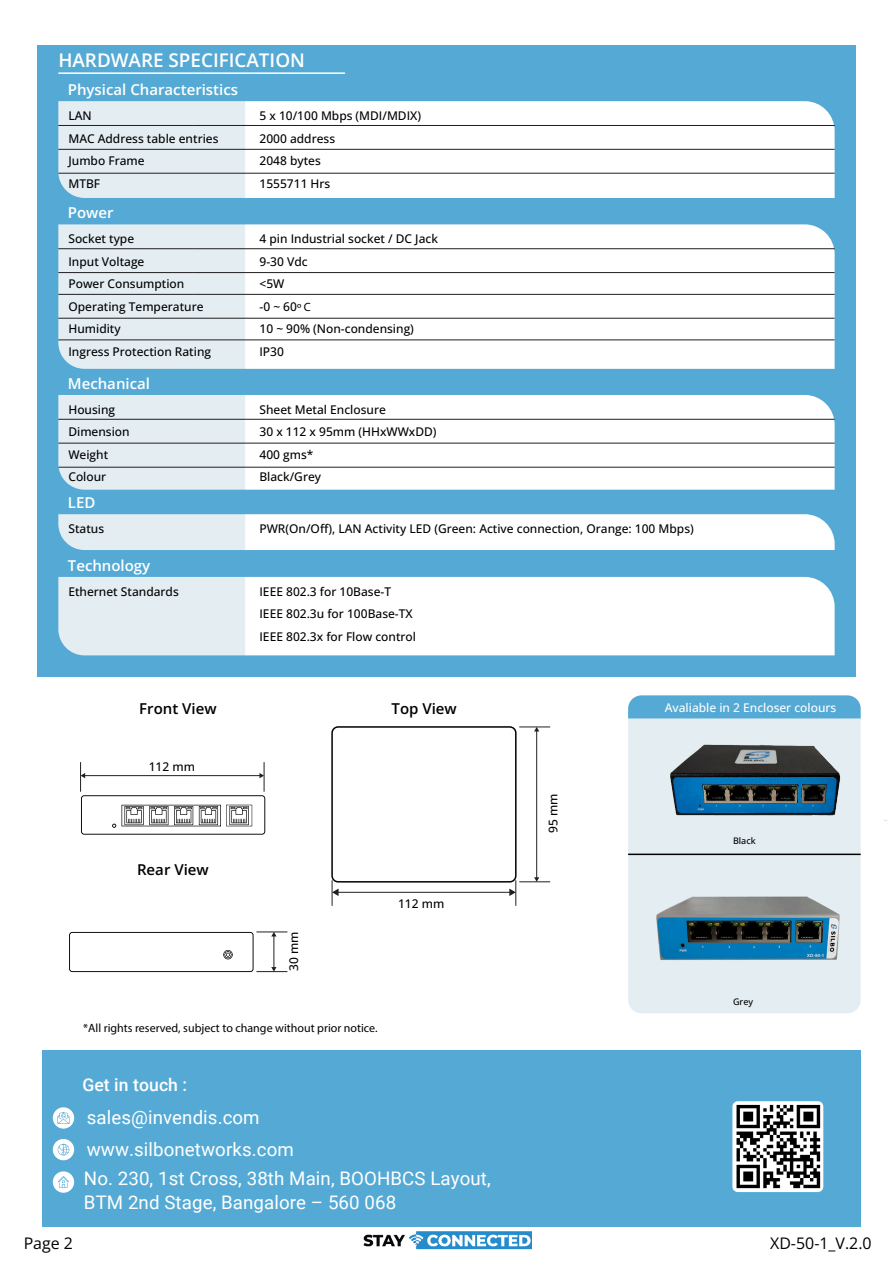
<style>
.page{position:relative;width:893px;height:1263px;background:#fff}
.page>*{position:absolute;margin:0;border:0;box-sizing:border-box;transform-origin:0 0}
.t1{font:600 18.9px "Open Sans";color:#fff}
.t2{font:18.75px/23.9px "Roboto";letter-spacing:.005em;color:#fff}
.t3{font:500 17.55px "Roboto";letter-spacing:.005em;color:#fff}
.t4{font:15.9px "Open Sans";color:#000}
.t5{font:600 15px "Open Sans";color:#fff}
.t6{font:600 15px "Open Sans";color:#000}
.t7{font:500 12px/22.5px "Open Sans";color:#000}
.t8{font:12px "Montserrat Roman";color:#000}
.t9{font:500 12px "Open Sans";color:#fff}
.t10{font:500 9px "Open Sans";color:#000}
.s1{font-family:"Myriad Pro";font-weight:400}
</style>
<div class="page">
<div style="left:37px;top:45px;width:818px;height:632px;background:#55aad5"></div>
<hr style="left:59px;top:72px;width:286px;height:2px;background:#fff">
<svg style="left:58px;top:514px;width:777px;height:36px;background:#f5f9fb"></svg>
<div style="left:58px;top:577px;width:187px;height:78px;background:#e3edf2"></div>
<div style="left:245px;top:577px;width:590px;height:78px;background:#fff"></div>
<div style="left:58px;top:395px;width:187px;height:95px;background:#e3edf2"></div>
<div style="left:245px;top:395px;width:590px;height:95px;background:#fff"></div>
<hr style="left:58px;top:419px;width:136px;height:1px;background:#221f1f">
<hr style="left:58px;top:443px;width:136px;height:1px;background:#221f1f">
<hr style="left:194px;top:419px;width:641px;height:1px;background:#221f1f">
<hr style="left:194px;top:443px;width:641px;height:1px;background:#221f1f">
<hr style="left:59px;top:467px;width:776px;height:1px;background:#221f1f">
<div style="left:58px;top:101px;width:187px;height:97px;background:#e3edf2"></div>
<div style="left:245px;top:101px;width:590px;height:97px;background:#fff"></div>
<hr style="left:58px;top:125px;width:136px;height:1px;background:#221f1f">
<hr style="left:58px;top:149px;width:136px;height:1px;background:#221f1f">
<hr style="left:58px;top:173px;width:136px;height:1px;background:#221f1f">
<hr style="left:194px;top:125px;width:641px;height:1px;background:#221f1f">
<hr style="left:194px;top:149px;width:641px;height:1px;background:#221f1f">
<hr style="left:194px;top:173px;width:641px;height:1px;background:#221f1f">
<div style="left:58px;top:224px;width:187px;height:145px;background:#e3edf2"></div>
<div style="left:245px;top:224px;width:590px;height:145px;background:#fff"></div>
<hr style="left:58px;top:248px;width:136px;height:1px;background:#221f1f">
<hr style="left:58px;top:272px;width:136px;height:1px;background:#221f1f">
<hr style="left:58px;top:294px;width:136px;height:1px;background:#221f1f">
<hr style="left:58px;top:318px;width:136px;height:1px;background:#221f1f">
<hr style="left:58px;top:339px;width:136px;height:1px;background:#221f1f">
<hr style="left:194px;top:248px;width:641px;height:1px;background:#221f1f">
<hr style="left:194px;top:272px;width:641px;height:1px;background:#221f1f">
<hr style="left:194px;top:294px;width:641px;height:1px;background:#221f1f">
<hr style="left:194px;top:318px;width:641px;height:1px;background:#221f1f">
<hr style="left:194px;top:339px;width:641px;height:1px;background:#221f1f">
<img style="left:363px;top:1231px;width:169px;height:18px">
<div style="left:43px;top:1050px;width:818px;height:176px;background:#55aad5"></div>
<div style="left:53px;top:1171px;width:21px;height:22px;background:#fff;border-radius:50%"></div>
<svg style="left:58px;top:1176px;width:11px;height:12px"></svg>
<div style="left:53px;top:1107px;width:21px;height:21px;background:#fff;border-radius:50%"></div>
<svg style="left:58px;top:1112px;width:11px;height:12px"></svg>
<div style="left:53px;top:1139px;width:21px;height:21px;background:#fff;border-radius:50%"></div>
<svg style="left:57px;top:1144px;width:12px;height:11px"></svg>
<div style="left:732px;top:1101px;width:91px;height:91px;background:#fff;border-radius:5px"></div>
<img style="left:736px;top:1104px;width:85px;height:85px">
<hr style="left:264px;top:762px;width:1px;height:30px;background:#221f1f">
<hr style="left:80px;top:762px;width:1px;height:30px;background:#221f1f">
<hr style="left:84px;top:775px;width:176px;height:1px;background:#221f1f">
<svg style="left:81px;top:773px;width:4px;height:5px"></svg>
<svg style="left:259px;top:773px;width:5px;height:5px"></svg>
<svg style="left:69px;top:932px;width:185px;height:40px"></svg>
<hr style="left:256px;top:971px;width:31px;height:1px;background:#221f1f">
<hr style="left:256px;top:931px;width:31px;height:1px;background:#221f1f">
<hr style="left:274px;top:936px;width:1px;height:32px;background:#221f1f">
<svg style="left:271px;top:932px;width:5px;height:4px"></svg>
<svg style="left:271px;top:967px;width:5px;height:4px"></svg>
<div style="left:331px;top:726px;width:186px;height:156px;border:2px solid #000;border-radius:6px"></div>
<hr style="left:337px;top:892px;width:173px;height:1px;background:#221f1f">
<svg style="left:332px;top:880px;width:7px;height:26px"></svg>
<svg style="left:509px;top:880px;width:7px;height:26px"></svg>
<hr style="left:519px;top:881px;width:31px;height:1px;background:#221f1f">
<hr style="left:519px;top:726px;width:31px;height:1px;background:#221f1f">
<hr style="left:536px;top:731px;width:1px;height:147px;background:#221f1f">
<svg style="left:534px;top:727px;width:5px;height:4px"></svg>
<svg style="left:534px;top:877px;width:5px;height:5px"></svg>
<svg style="left:81px;top:795px;width:184px;height:40px"></svg>
<svg style="left:632px;top:695px;width:225px;height:4px"></svg>
<img style="left:628px;top:699px;width:259px;height:161px">
<img style="left:630px;top:794px;width:235px;height:219px">
<h1 class="t1" style="left:58px;top:52px;width:248px">HARDWARE SPECIFICATION</h1>
<p class="t5" style="left:68px;top:83px;width:172px">Physical Characteristics</p>
<p class="t7" style="left:68px;top:104px;width:152px">LAN<br>MAC Address table entries<br>Jumbo Frame<br>MTBF</p>
<p class="t7" style="left:259px;top:104px;width:163px">5 x 10/100 Mbps (MDI/MDIX)<br>2000 address<br>2048 bytes<br>1555711 Hrs</p>
<p class="t5" style="left:68px;top:207px;width:47px">Power</p>
<p class="t7" style="left:68px;top:229px;width:144px">Socket type<br>Input Voltage<br>Power Consumption<br>Operating Temperature<br>Humidity<br>Ingress Protection Rating</p>
<p class="t7" style="left:259px;top:229px;width:180px">4 pin Industrial socket / DC Jack<br>9-30 Vdc<br>&lt;5W<br>-0 ~ 60<span class="s1">º C<br></span>10 ~ 90% (Non-condensing)<br>IP30</p>
<p class="t5" style="left:68px;top:377px;width:84px">Mechanical</p>
<p class="t7" style="left:68px;top:399px;width:63px">Housing<br>Dimension<br>Weight<br>Colour</p>
<p class="t7" style="left:259px;top:398px;width:179px">Sheet Metal Enclosure<br>30 x 112 x 95mm (HHxWWxDD)<br>400 gms*<br>Black/Grey</p>
<p class="t5" style="left:68px;top:496px;width:29px">LED</p>
<p class="t7" style="left:68px;top:519px;width:37px">Status</p>
<p class="t7" style="left:259px;top:517px;width:436px">PWR(On/Off), LAN Activity LED (Green: Active connection, Orange: 100 Mbps)</p>
<p class="t5" style="left:68px;top:559px;width:84px">Technology</p>
<p class="t7" style="left:68px;top:581px;width:112px">Ethernet Standards</p>
<p class="t7" style="left:259px;top:581px;width:158px">IEEE 802.3 for 10Base-T<br>IEEE 802.3u for 100Base-TX<br>IEEE 802.3x for Flow control</p>
<p class="t6" style="left:139px;top:703px;width:79px">Front View</p>
<p class="t7" style="left:149px;top:756px;width:48px">112 mm</p>
<p class="t6" style="left:392px;top:703px;width:67px">Top View</p>
<p class="t6" style="left:137px;top:863px;width:73px">Rear View</p>
<p class="t7" style="left:284px;top:971px;width:41px;rotate:-90deg">30 mm</p>
<p class="t7" style="left:398px;top:893px;width:48px">112 mm</p>
<p class="t8" style="left:83px;top:1024px;width:296px">*All rights reserved, subject to change without prior notice.</p>
<h3 class="t4" style="left:24px;top:1238px;width:51px">Page 2</h3>
<h3 class="t3" style="left:82px;top:1074px;width:106px">Get in touch :</h3>
<h2 class="t2" style="left:87px;top:1103px;width:209px;line-height:32.2px">sales@invendis.com www.silbonetworks.com</h2>
<h2 class="t2" style="left:84px;top:1168px;width:408px">No. 230, 1st Cross, 38th Main, BOOHBCS Layout,<br>BTM 2nd Stage, Bangalore ñ 560 068</h2>
<p class="t7" style="left:543px;top:833px;width:41px;rotate:-90deg">95 mm</p>
<p class="t9" style="left:665px;top:703px;width:173px">Avaliable in 2 Encloser colours</p>
<p class="t10" style="left:733px;top:837px;width:24px">Black</p>
<p class="t10" style="left:733px;top:995px;width:22px">Grey</p>
<h3 class="t4" style="left:770px;top:1238px;width:103px">XD-50-1_V.2.0</h3>
</div>
